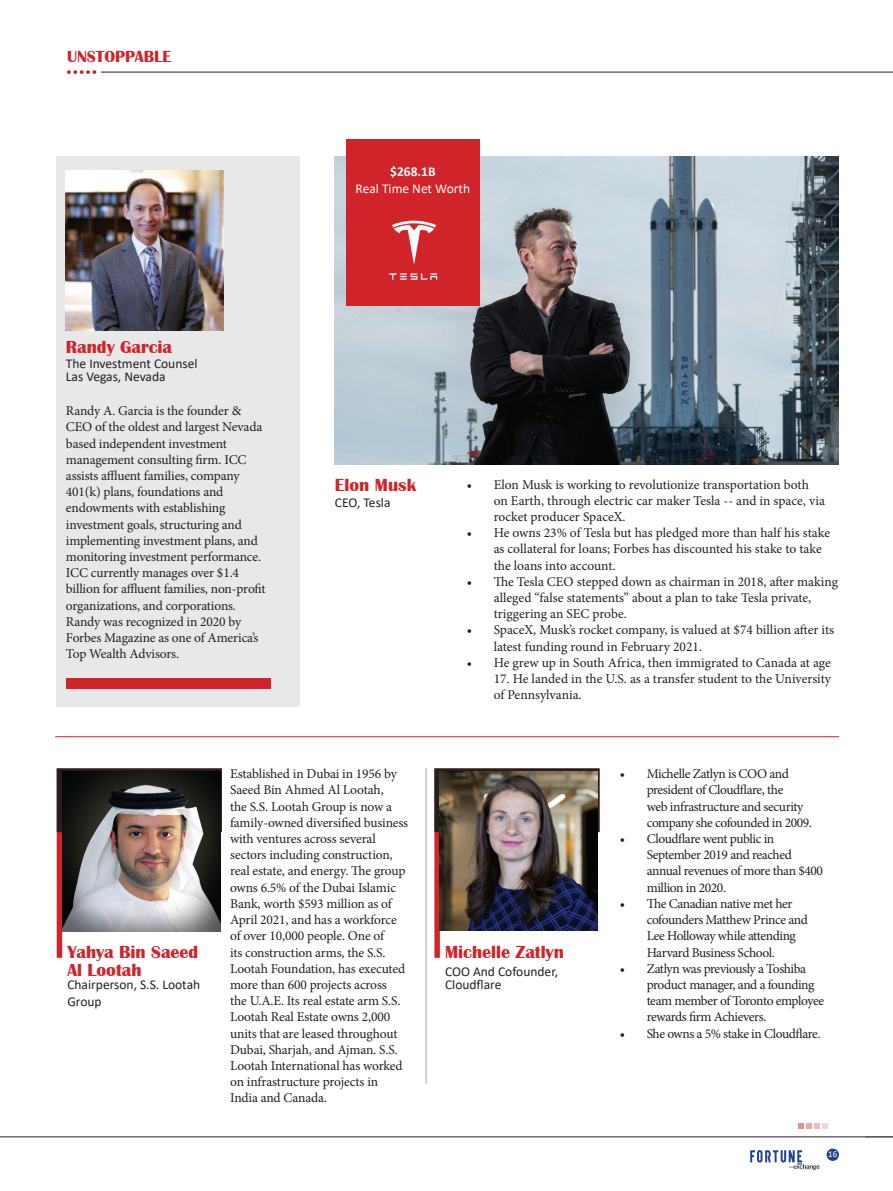
<style>
.page{position:relative;width:893px;height:1191px;background:#fff}
.page>*{position:absolute;margin:0;border:0;box-sizing:border-box;transform-origin:0 0}
.t1{font:700 18px/18.6px "Britannic";color:#d1232a}
.t2{font:700 16.5px "Britannic";color:#d1232a}
.t3{font:13.5px/16.2px "Minion Pro";letter-spacing:-.01em;color:#231f20}
.t4{font:13.5px/16.2px "Minion Pro";letter-spacing:-.035em;color:#231f20}
.t5{font:13.5px/16.2px "Minion Pro";letter-spacing:-.03em;color:#231f20}
.t6{font:13.5px/13.2px "Calibri";color:#231f20}
.t7{font:13.5px "Calibri";color:#fff}
.t8{font:700 13.5px "Calibri";color:#fff}
.t9{font:9px "Calibri";color:#fff}
</style>
<div class="page">
<hr style="left:0;top:1136px;width:893px;height:1px;background:#231f20">
<div style="left:827px;top:1148px;width:12px;height:12px;background:#20438e;border-radius:50%"></div>
<svg style="left:750px;top:1150px;width:70px;height:20px"></svg>
<hr style="left:101px;top:72px;width:792px;height:1px;background:#231f20">
<svg style="left:67px;top:70px;width:29px;height:4px"></svg>
<svg style="left:865px;top:1136px;width:28px;height:1px"></svg>
<svg style="left:798px;top:1123px;width:30px;height:5px"></svg>
<div style="left:57px;top:156px;width:243px;height:550px;background:#e8e8e9"></div>
<img style="left:66px;top:170px;width:158px;height:160px">
<img style="left:335px;top:156px;width:504px;height:308px">
<div style="left:346px;top:139px;width:134px;height:167px;background:#d1232a"></div>
<img style="left:389px;top:220px;width:49px;height:60px">
<div style="left:66px;top:678px;width:204px;height:11px;background:#d1232a"></div>
<hr style="left:55px;top:736px;width:784px;height:1px;background:#d1232a">
<svg style="left:57px;top:768px;width:165px;height:189px"></svg>
<img style="left:62px;top:772px;width:158px;height:159px">
<svg style="left:434px;top:768px;width:165px;height:189px"></svg>
<img style="left:440px;top:772px;width:158px;height:158px">
<hr style="left:426px;top:768px;width:1px;height:316px;background:#231f20">
<p class="t2" style="left:67px;top:48px;width:106px">UNSTOPPABLE</p>
<h1 class="t1" style="left:66px;top:337px;width:108px">Randy Garcia</h1>
<p class="t6" style="left:66px;top:356px;width:133px">The Investment Counsel<br>Las Vegas, Nevada</p>
<p class="t3" style="left:66px;top:403px;width:201px">Randy A. Garcia is the founder &amp; CEO of the oldest and largest Nevada based independent investment management consulting firm. ICC assists affluent families, company 401(k) plans, foundations and endowments with establishing investment goals, structuring and implementing investment plans, and monitoring investment performance.<br>ICC currently manages over $1.4 billion for affluent families, non-profit organizations, and corporations.<br>Randy was recognized in 2020 by Forbes Magazine as one of America’s Top Wealth Advisors.</p>
<p class="t8" style="left:390px;top:162px;width:47px">$268.1B</p>
<p class="t7" style="left:356px;top:179px;width:116px">Real Time Net Worth</p>
<h1 class="t1" style="left:335px;top:476px;width:83px">Elon Musk</h1>
<p class="t6" style="left:335px;top:496px;width:57px">CEO, Tesla</p>
<p class="t3" style="left:494px;top:476px;width:333px;text-indent:-27px">• Elon Musk is working to revolutionize transportation both on Earth, through electric car maker Tesla -- and in space, via rocket producer SpaceX.</p>
<p class="t3" style="left:494px;top:525px;width:338px;text-indent:-27px">• He owns 23% of Tesla but has pledged more than half his stake as collateral for loans; Forbes has discounted his stake to take the loans into account.</p>
<p class="t3" style="left:494px;top:573px;width:346px;text-indent:-27px">• The Tesla CEO stepped down as chairman in 2018, after making alleged “false statements” about a plan to take Tesla private, triggering an SEC probe.</p>
<p class="t3" style="left:494px;top:622px;width:342px;text-indent:-27px">• SpaceX, Musk’s rocket company, is valued at $74 billion after its latest funding round in February 2021.</p>
<p class="t3" style="left:467px;top:654px;width:366px">• He grew up in South Africa, then immigrated to Canada at age</p>
<p class="t3" style="left:494px;top:670px;width:339px">17. He landed in the U.S. as a transfer student to the University of Pennsylvania.</p>
<h1 class="t1" style="left:67px;top:942px;width:132px">Yahya Bin Saeed<br>Al Lootah</h1>
<p class="t6" style="left:67px;top:976px;width:134px;line-height:16.2px">Chairperson, S.S. Lootah<br>Group</p>
<p class="t3" style="left:230px;top:766px;width:180px">Established in Dubai in 1956 by<br>Saeed Bin Ahmed Al Lootah,<br>the S.S. Lootah Group is now a family-owned diversified business with ventures across several sectors including construction, real estate, and energy. The group owns 6.5% of the Dubai Islamic<br>Bank, worth $593 million as of<br>April 2021, and has a workforce of over 10,000 people. One of<br>its construction arms, the S.S.<br>Lootah Foundation, has executed more than 600 projects across<br>the U.A.E. Its real estate arm S.S.<br>Lootah Real Estate owns 2,000 units that are leased throughout<br>Dubai, Sharjah, and Ajman. S.S.<br>Lootah International has worked on infrastructure projects in<br>India and Canada.</p>
<p class="t5" style="left:647px;top:766px;width:167px;text-indent:-27px">• Michelle Zatlyn is COO and president of Cloudflare, the<br>web infrastructure and security company she cofounded in 2009.</p>
<p class="t5" style="left:647px;top:830px;width:178px;text-indent:-27px">• Cloudflare went public in<br>September 2019 and reached annual revenues of more than $400 million in 2020.</p>
<p class="t4" style="left:647px;top:895px;width:163px;text-indent:-27px">• The Canadian native met her cofounders Matthew Prince and<br>Lee Holloway while attending<br>Harvard Business School.</p>
<p class="t4" style="left:647px;top:960px;width:179px;text-indent:-27px">• Zatlyn was previously a Toshiba product manager, and a founding team member of Toronto employee rewards firm Achievers.</p>
<p class="t4" style="left:620px;top:1025px;width:202px">• She owns a 5% stake in Cloudflare.</p>
<h1 class="t1" style="left:445px;top:942px;width:120px">Michelle Zatlyn</h1>
<p class="t6" style="left:445px;top:964px;width:115px">COO And Cofounder,<br>Cloudflare</p>
<p class="t9" style="left:828px;top:1147px;width:11px">16</p>
</div>
